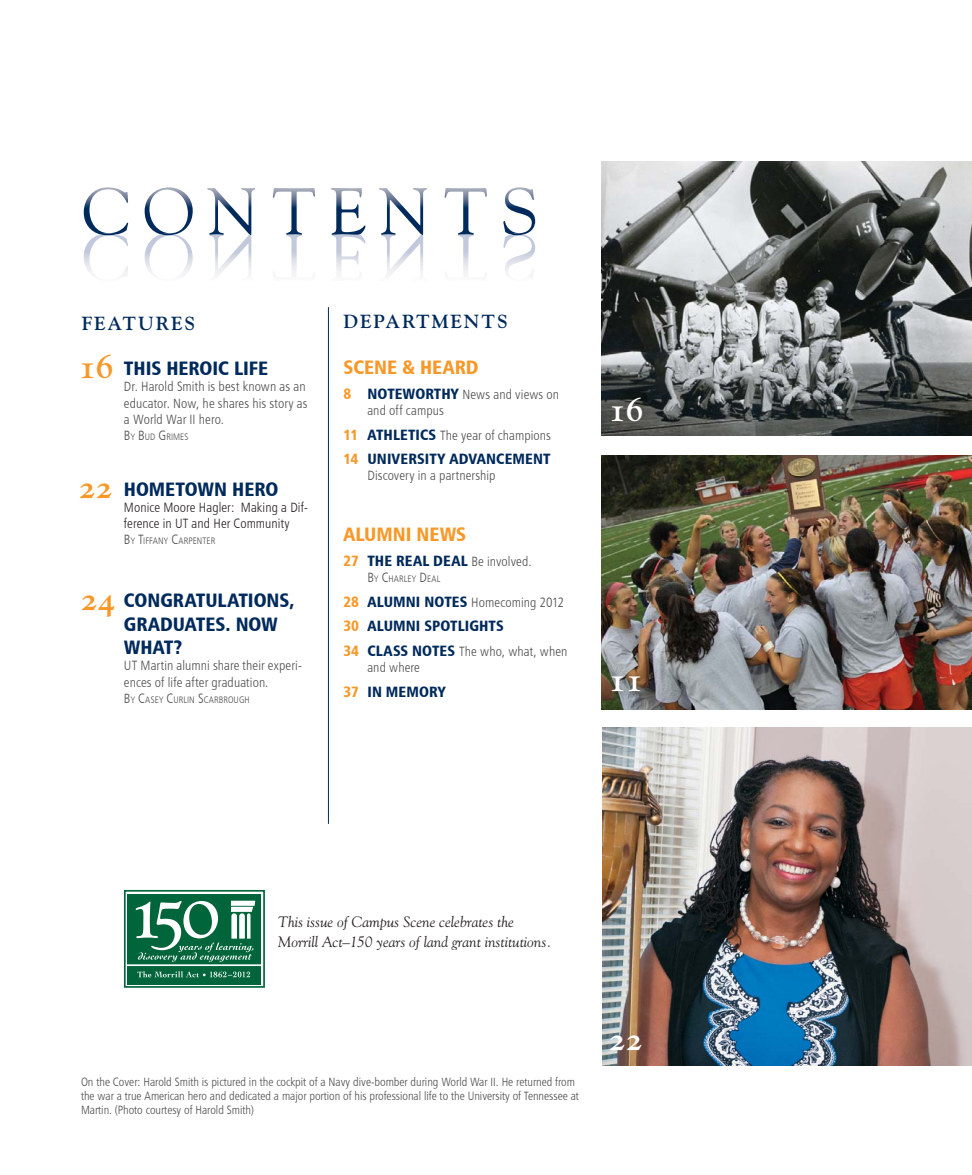
<style>
.page{position:relative;width:972px;height:1175px;background:#fff}
.page>*{position:absolute;margin:0;border:0;box-sizing:border-box;transform-origin:0 0}
.t1{font:34.05px "Goudy Bold Os F";color:#fff}
.t2{font:34.05px "Goudy Bold Os F";color:#f89828}
.t3{font:19.5px/23.4px "Humanist 777 BT Black Condensed B";letter-spacing:-.005em;color:#002a5c}
.t4{font:19.5px "Humanist 777 BT Black Condensed B";color:#f89828}
.t5{font:700 18.9px "Goudy";letter-spacing:.1em;color:#002a5c}
.t6{font:italic 15px/19.5px "Goudy";color:#231f20}
.t7{font:15px "Humanist 777 BT Black Condensed B";letter-spacing:.005em;color:#002a5c}
.t8{font:13.5px/16.2px "Humanist 777 BT Light Condensed B";letter-spacing:.01em;color:#4c4c4e}
.t9{font:13.5px/16.2px "Humanist 777 BT Light Condensed B";letter-spacing:.01em;color:#231f20}
.t10{font:12px/14.4px "Humanist 777 BT Light Condensed B";color:#4c4c4e}
.t11{font:9.45px "Humanist 777 BT Light Condensed B";letter-spacing:.015em;color:#4c4c4e}
.s1{font-family:"Goudy Bold Os F";font-size:34.05px;color:#f89828}
.s2{font-size:13.5px}
.s3{font-family:"Humanist 777 BT Black Condensed B";font-size:15px;color:#f89828}
.s4{font-family:"Humanist 777 BT Black Condensed B";font-size:15px;color:#002a5c}
.s5{color:#f89828}
.s6{font-family:"Humanist 777 BT Light Condensed B";font-size:13.5px;color:#4c4c4e}
</style>
<div class="page">
<img style="left:84px;top:187px;width:45px;height:88px">
<img style="left:145px;top:187px;width:48px;height:88px">
<img style="left:207px;top:188px;width:48px;height:87px">
<img style="left:273px;top:188px;width:42px;height:86px">
<img style="left:331px;top:188px;width:34px;height:86px">
<img style="left:379px;top:188px;width:48px;height:87px">
<img style="left:445px;top:188px;width:42px;height:86px">
<img style="left:503px;top:187px;width:32px;height:88px">
<svg style="left:100px;top:234px;width:17px;height:1px"></svg>
<svg style="left:161px;top:234px;width:14px;height:1px"></svg>
<img style="left:209px;top:234px;width:42px;height:1px">
<svg style="left:286px;top:234px;width:16px;height:1px"></svg>
<svg style="left:332px;top:234px;width:28px;height:1px"></svg>
<img style="left:381px;top:234px;width:42px;height:1px">
<svg style="left:458px;top:234px;width:16px;height:1px"></svg>
<svg style="left:511px;top:234px;width:13px;height:1px"></svg>
<img style="left:602px;top:161px;width:370px;height:275px">
<hr style="left:328px;top:307px;width:1px;height:516px;background:#002a5c">
<img style="left:603px;top:727px;width:369px;height:338px">
<img style="left:602px;top:455px;width:370px;height:254px">
<div style="left:128px;top:893px;width:133px;height:91px;background:#00653a"></div>
<hr style="left:125px;top:964px;width:139px;height:2px;background:#fff">
<div style="left:124px;top:890px;width:141px;height:97px;border:2px solid #00653a"></div>
<svg style="left:137px;top:971px;width:113px;height:6px"></svg>
<svg style="left:136px;top:900px;width:119px;height:61px"></svg>
<h3 class="t5" style="left:82px;top:316px;width:115px">FEATURES</h3>
<h2 class="t3" style="left:79px;top:356px;width:191px"><span class="s1">16</span> THIS HEROIC LIFE</h2>
<p class="t8" style="left:124px;top:378px;width:185px">Dr. Harold Smith is best known as an educator. Now, he shares his story as a World War II hero.</p>
<p class="t11" style="left:124px;top:431px;width:66px"><span class="s2">B</span>Y <span class="s2">B</span>UD <span class="s2">G</span>RIMES</p>
<h1 class="t2" style="left:79px;top:472px;width:36px">22</h1>
<h2 class="t3" style="left:124px;top:477px;width:156px">HOMETOWN HERO</h2>
<p class="t9" style="left:124px;top:499px;width:186px">Monice Moore Hagler: Making a Dif&shy;ference in UT and Her Community</p>
<p class="t11" style="left:124px;top:535px;width:93px"><span class="s2">B</span>Y <span class="s2">T</span>IFFANY <span class="s2">C</span>ARPENTER</p>
<h1 class="t2" style="left:81px;top:584px;width:36px">24</h1>
<h2 class="t3" style="left:124px;top:588px;width:172px">CONGRATULATIONS,<br>GRADUATES. NOW<br>WHAT?</h2>
<p class="t8" style="left:124px;top:657px;width:179px">UT Martin alumni share their experi&shy;ences of life after graduation.</p>
<p class="t11" style="left:124px;top:693px;width:127px"><span class="s2">B</span>Y <span class="s2">C</span>ASEY <span class="s2">C</span>URLIN <span class="s2">S</span>CARBROUGH</p>
<h3 class="t5" style="left:343px;top:314px;width:166px">DEPARTMENTS</h3>
<h2 class="t4" style="left:343px;top:354px;width:137px">SCENE &amp; HEARD</h2>
<p class="t8" style="left:367px;top:385px;width:193px;text-indent:-24px"><span class="s3">8</span> <span class="s4">NOTEWORTHY</span> News and views on and off campus</p>
<p class="t8" style="left:343px;top:426px;width:209px"><span class="s3">11</span> <span class="s4">ATHLETICS</span> The year of champions</p>
<p class="t7" style="left:343px;top:449px;width:209px"><span class="s5">14</span> UNIVERSITY ADVANCEMENT</p>
<p class="t8" style="left:367px;top:467px;width:130px">Discovery in a partnership</p>
<h2 class="t4" style="left:343px;top:521px;width:124px">ALUMNI NEWS</h2>
<p class="t7" style="left:343px;top:551px;width:190px"><span class="s5">27</span> THE REAL DEAL <span class="s6">Be involved.</span></p>
<p class="t11" style="left:367px;top:572px;width:74px"><span class="s2">B</span>Y <span class="s2">C</span>HARLEY <span class="s2">D</span>EAL</p>
<p class="t8" style="left:343px;top:593px;width:222px"><span class="s3">28</span> <span class="s4">ALUMNI NOTES</span> Homecoming 2012</p>
<p class="t7" style="left:343px;top:616px;width:162px"><span class="s5">30</span> ALUMNI SPOTLIGHTS</p>
<p class="t8" style="left:367px;top:643px;width:202px;text-indent:-24px"><span class="s3">34</span> <span class="s4">CLASS NOTES</span> The who, what, when and where</p>
<p class="t7" style="left:343px;top:682px;width:104px"><span class="s5">37</span> IN MEMORY</p>
<h1 class="t1" style="left:609px;top:395px;width:36px">16</h1>
<h1 class="t1" style="left:609px;top:665px;width:36px">11</h1>
<p class="t6" style="left:278px;top:913px;width:275px">This issue of Campus Scene celebrates the<br>Morrill Act–150 years of land grant institutions.</p>
<p class="t10" style="left:81px;top:1074px;width:499px">On the Cover: Harold Smith is pictured in the cockpit of a Navy dive-bomber during World War II. He returned from the war a true American hero and dedicated a major portion of his professional life to the University of Tennessee at<br>Martin. (Photo courtesy of Harold Smith)</p>
<h1 class="t1" style="left:609px;top:1024px;width:36px">22</h1>
</div>
